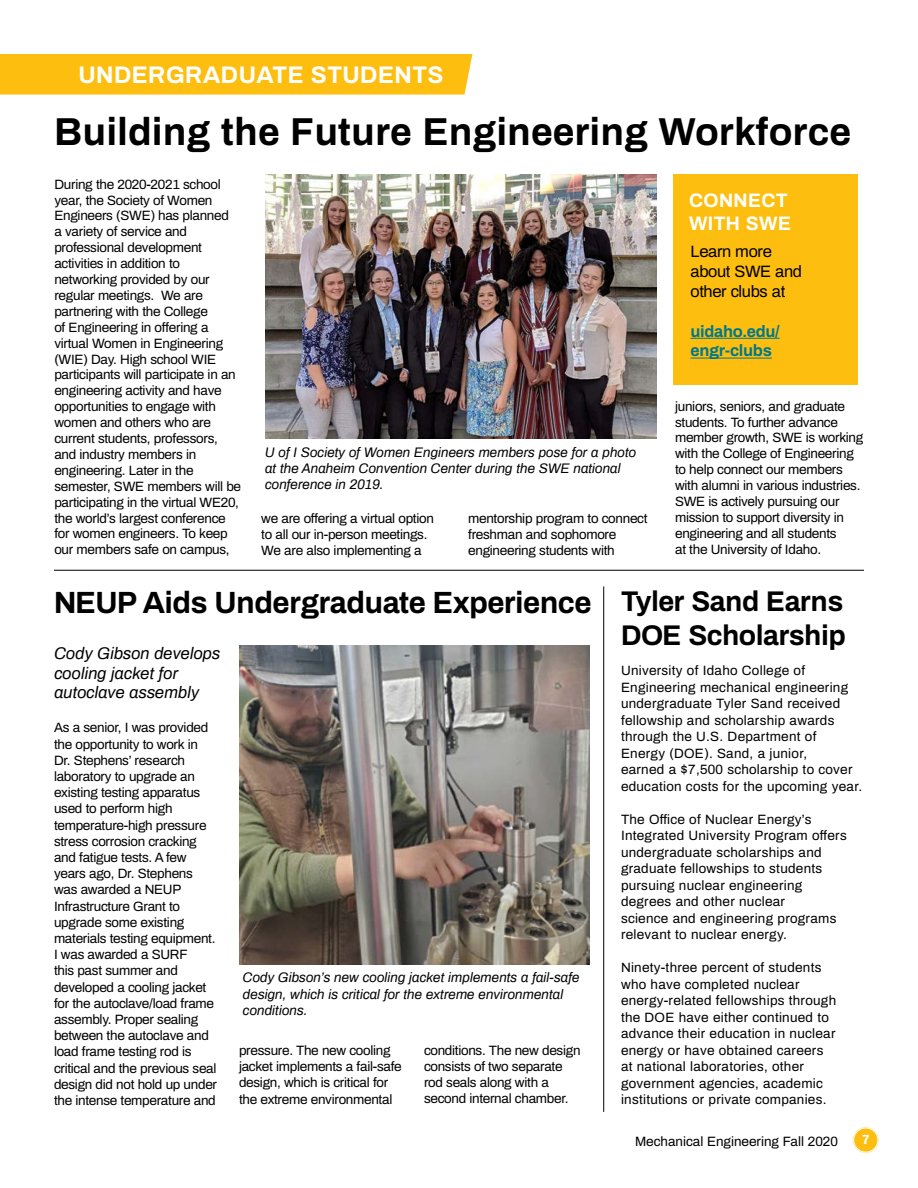
<style>
.page{position:relative;width:918px;height:1188px;background:#fff}
.page>*{position:absolute;margin:0;border:0;box-sizing:border-box;transform-origin:0 0}
.t1{font:700 39px "Archivo";color:#000}
.t2{font:700 30.75px "Archivo";letter-spacing:-.02em;color:#000}
.t3{font:700 28.5px/34.5px "Archivo";letter-spacing:-.02em;color:#000}
.t4{font:700 24px "Archivo";letter-spacing:.02em;color:#fff}
.t5{font:700 19.5px/23.4px "Archivo";letter-spacing:.02em;color:#fff}
.t6{font:italic 16.5px/19.8px "Archivo";color:#000}
.t7{font:16.5px/19.8px "Archivo";letter-spacing:-.02em;color:#000}
.t8{font:700 16.5px/19.8px "Archivo";letter-spacing:-.02em;color:#00788b}
.t9{font:13.5px/15.9px "Archivo";letter-spacing:-.02em;color:#000}
.t10{font:13.5px/16.5px "Archivo";letter-spacing:.02em;color:#000}
.t11{font:italic 13.5px/16.2px "Archivo";color:#000}
.t12{font:13.5px "Archivo";color:#000}
.t13{font:600 13.5px "Franklin Gothic";color:#fff}
</style>
<div class="page">
<div style="left:853px;top:1127px;width:26px;height:26px;background:#febe10;border-radius:50%"></div>
<div style="left:852px;top:1127px;width:27px;height:26px;border:1px solid #fff;border-radius:50%"></div>
<div style="left:854px;top:1128px;width:24px;height:24px;border:1px solid #fff;border-radius:50%"></div>
<div style="left:673px;top:174px;width:185px;height:211px;background:#febe10"></div>
<hr style="left:691px;top:338px;width:89px;height:1px;background:#00788b">
<hr style="left:691px;top:358px;width:81px;height:1px;background:#00788b">
<div style="left:0;top:54px;width:472px;height:41px;background:#febe10"></div>
<img style="left:239px;top:645px;width:351px;height:319px">
<img style="left:265px;top:174px;width:392px;height:264px">
<hr style="left:54px;top:570px;width:810px;height:1px;background:#000">
<hr style="left:603px;top:586px;width:1px;height:526px;background:#000">
<h3 class="t4" style="left:78px;top:57px;width:367px">UNDERGRADUATE STUDENTS</h3>
<h1 class="t1" style="left:54px;top:103px;width:798px">Building the Future Engineering Workforce</h1>
<p class="t9" style="left:54px;top:175px;width:188px">During the 2020-2021 school year, the Society of Women<br>Engineers (SWE) has planned<br>a variety of service and professional development activities in addition to networking provided by our regular meetings. We are partnering with the College<br>of Engineering in offering a virtual Women in Engineering (WIE) Day. High school WIE participants will participate in an engineering activity and have opportunities to engage with women and others who are current students, professors, and industry members in engineering. Later in the semester, SWE members will be participating in the virtual WE20, the world’s largest conference for women engineers. To keep our members safe on campus,</p>
<p class="t11" style="left:265px;top:443px;width:373px">U of I Society of Women Engineers members pose for a photo at the Anaheim Convention Center during the SWE national conference in 2019.</p>
<p class="t9" style="left:261px;top:510px;width:174px">we are offering a virtual option to all our in-person meetings.<br>We are also implementing a</p>
<p class="t9" style="left:468px;top:510px;width:181px">mentorship program to connect freshman and sophomore engineering students with</p>
<h3 class="t5" style="left:689px;top:188px;width:104px">CONNECT<br>WITH SWE</h3>
<p class="t7" style="left:691px;top:241px;width:113px">Learn more about SWE and other clubs at</p>
<p class="t8" style="left:691px;top:320px;width:91px">uidaho.edu/ engr-clubs</p>
<p class="t9" style="left:675px;top:397px;width:190px">juniors, seniors, and graduate students. To further advance member growth, SWE is working with the College of Engineering to help connect our members with alumni in various industries.<br>SWE is actively pursuing our mission to support diversity in engineering and all students<br>at the University of Idaho.</p>
<h2 class="t2" style="left:54px;top:580px;width:539px">NEUP Aids Undergraduate Experience</h2>
<p class="t6" style="left:54px;top:642px;width:167px">Cody Gibson develops cooling jacket for autoclave assembly</p>
<p class="t9" style="left:54px;top:719px;width:165px">As a senior, I was provided the opportunity to work in<br>Dr. Stephens’ research laboratory to upgrade an existing testing apparatus used to perform high temperature-high pressure stress corrosion cracking and fatigue tests. A few years ago, Dr. Stephens was awarded a NEUP<br>Infrastructure Grant to upgrade some existing materials testing equipment.<br>I was awarded a SURF<br>this past summer and developed a cooling jacket for the autoclave/load frame assembly. Proper sealing between the autoclave and load frame testing rod is critical and the previous seal design did not hold up under the intense temperature and</p>
<p class="t11" style="left:243px;top:969px;width:338px">Cody Gibson’s new cooling jacket implements a fail-safe design, which is critical for the extreme environmental conditions.</p>
<p class="t9" style="left:239px;top:1041px;width:164px">pressure. The new cooling jacket implements a fail-safe design, which is critical for the extreme environmental</p>
<p class="t9" style="left:424px;top:1041px;width:158px">conditions. The new design consists of two separate rod seals along with a second internal chamber.</p>
<h3 class="t3" style="left:621px;top:582px;width:226px">Tyler Sand Earns<br>DOE Scholarship</h3>
<p class="t10" style="left:621px;top:661px;width:243px">University of Idaho College of Engineering mechanical engineering undergraduate Tyler Sand received fellowship and scholarship awards through the U.S. Department of Energy (DOE). Sand, a junior,<br>earned a $7,500 scholarship to cover education costs for the upcoming year.</p>
<p class="t10" style="left:621px;top:810px;width:227px">The Office of Nuclear Energy’s<br>Integrated University Program offers undergraduate scholarships and graduate fellowships to students pursuing nuclear engineering degrees and other nuclear<br>science and engineering programs relevant to nuclear energy.</p>
<p class="t10" style="left:621px;top:958px;width:217px">Ninety-three percent of students who have completed nuclear energy-related fellowships through the DOE have either continued to advance their education in nuclear energy or have obtained careers at national laboratories, other government agencies, academic institutions or private companies.</p>
<p class="t12" style="left:635px;top:1131px;width:204px">Mechanical Engineering Fall 2020</p>
<p class="t13" style="left:862px;top:1131px;width:9px">7</p>
</div>
